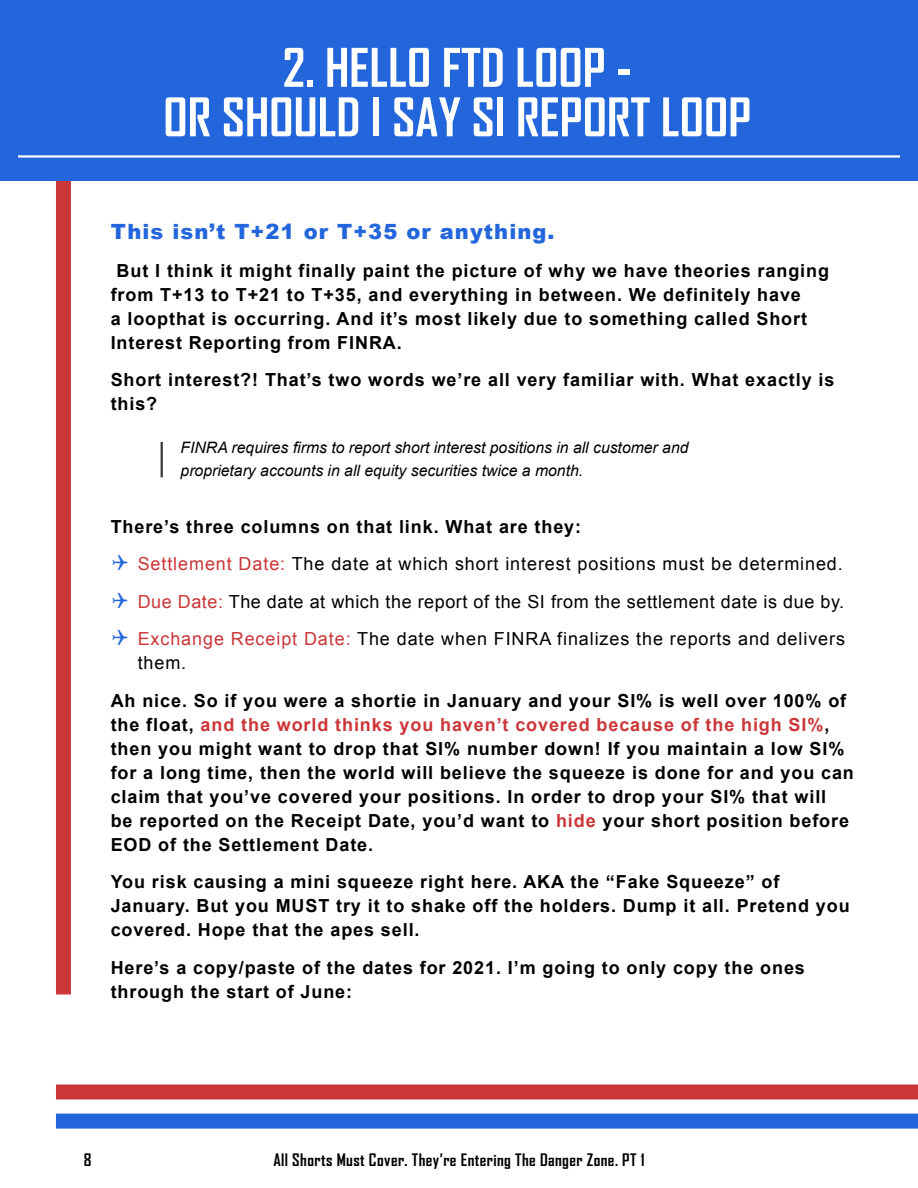
<style>
.page{position:relative;width:918px;height:1188px;background:#fff}
.page>*{position:absolute;margin:0;border:0;box-sizing:border-box;transform-origin:0 0}
.t1{font:700 51px/49.5px "Agency FB";color:#fff;text-align:center}
.t2{font:900 21px "Arial";letter-spacing:.05em;color:#2366dc}
.t3{font:700 18px/24px "Arial";letter-spacing:.05em;color:#000}
.t4{font:18px/24px "Arial";letter-spacing:.05em;color:#000}
.t5{font:18px "Arial";letter-spacing:.03em;color:#000}
.t6{font:700 16.5px "Agency FB";letter-spacing:.025em;color:#000}
.t7{font:italic 15.75px/22.5px "Arial";color:#000}
.s1{color:#2366dc}
.s2{color:#cb3639}
</style>
<div class="page">
<div style="left:56px;top:0;width:15px;height:994px;background:#cb3639"></div>
<div style="left:56px;top:1114px;width:862px;height:15px;background:#2366dc"></div>
<div style="left:56px;top:1084px;width:862px;height:16px;background:#cb3639"></div>
<div style="left:0;top:0;width:918px;height:181px;background:#2366dc"></div>
<hr style="left:18px;top:155px;width:882px;height:3px;background:#fff">
<hr style="left:161px;top:442px;width:2px;height:35px;background:#373639">
<h1 class="t1" style="left:163px;top:43px;width:585px">2. Hello FTD Loop -<br>Or Should I Say SI Report Loop</h1>
<p class="t2" style="left:111px;top:216px;width:445px">This isn’t T+21 or T+35 or anything.</p>
<p class="t3" style="left:111px;top:259px;width:720px;text-indent:6px">But I think it might finally paint the picture of why we have theories ranging from T+13 to T+21 to T+35, and everything in between. We definitely have<br>a loopthat is occurring. And it’s most likely due to something called Short Interest Reporting from FINRA.</p>
<p class="t3" style="left:111px;top:368px;width:725px">Short interest?! That’s two words we’re all very familiar with. What exactly is this?</p>
<p class="t7" style="left:181px;top:437px;width:509px">FINRA requires firms to report short interest positions in all customer and proprietary accounts in all equity securities twice a month.</p>
<p class="t3" style="left:111px;top:515px;width:472px">There’s three columns on that link. What are they:</p>
<p class="t4" style="left:111px;top:552px;width:734px"><span class="s1">✔</span> <span class="s2">Settlement Date:</span> The date at which short interest positions must be determined.</p>
<p class="t5" style="left:111px;top:590px;width:735px"><span class="s1">✔</span> <span class="s2">Due Date:</span> The date at which the report of the SI from the settlement date is due by.</p>
<p class="t4" style="left:138px;top:627px;width:709px;text-indent:-27px"><span class="s1">✔</span> <span class="s2">Exchange Receipt Date:</span> The date when FINRA finalizes the reports and delivers them.</p>
<p class="t3" style="left:111px;top:689px;width:745px">Ah nice. So if you were a shortie in January and your SI% is well over 100% of the float, <span class="s2">and the world thinks you haven’t covered because of the high SI%</span>, then you might want to drop that SI% number down! If you maintain a low SI% for a long time, then the world will believe the squeeze is done for and you can claim that you’ve covered your positions. In order to drop your SI% that will<br>be reported on the Receipt Date, you’d want to <span class="s2">hide</span> your short position before EOD of the Settlement Date.</p>
<p class="t3" style="left:111px;top:871px;width:741px">You risk causing a mini squeeze right here. AKA the “Fake Squeeze” of<br>January. But you MUST try it to shake off the holders. Dump it all. Pretend you covered. Hope that the apes sell.</p>
<p class="t3" style="left:111px;top:956px;width:696px">Here’s a copy/paste of the dates for 2021. I’m going to only copy the ones through the start of June:</p>
<p class="t6" style="left:84px;top:1150px;width:9px">8</p>
<p class="t6" style="left:273px;top:1150px;width:373px">All Shorts Must Cover. They’re Entering The Danger Zone. PT 1</p>
</div>
